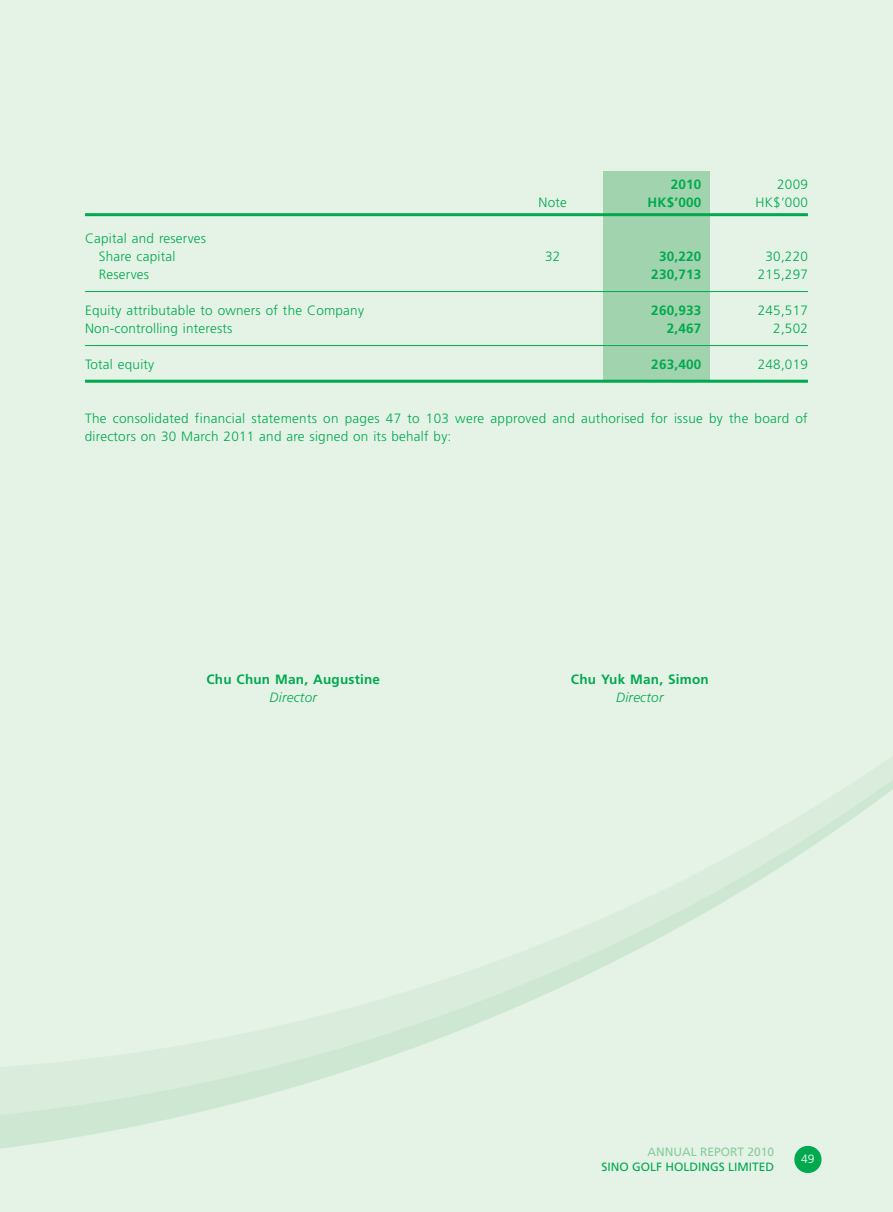
<style>
.page{position:relative;width:893px;height:1212px;background:#e5f3e7}
.page>*{position:absolute;margin:0;border:0;box-sizing:border-box;transform-origin:0 0}
.t1{font:300 13.5px/18px "Frutiger LT Std";letter-spacing:.015em;color:#00a94e}
.t2{font:700 13.5px "Frutiger LT Std";letter-spacing:.015em;color:#00a94e}
.t3{font:italic 300 13.5px "Frutiger LT Std";letter-spacing:.015em;color:#00a94e}
.t4{font:12px/15px "Frutiger LT Std";color:#00a94e;text-align:right}
.t5{font:12px "Frutiger LT Std";color:#88cc9c}
.t6{font:300 12px "Frutiger LT Std";color:#fff}
.s1{color:#88cc9c}
</style>
<div class="page">
<svg style="left:0;top:756px;width:893px;height:418px"></svg>
<div style="left:604px;top:171px;width:106px;height:210px;background:#a1d4ae"></div>
<hr style="left:85px;top:213px;width:723px;height:3px;background:#00a94e">
<hr style="left:85px;top:291px;width:723px;height:1px;background:#00a94e">
<hr style="left:85px;top:345px;width:723px;height:1px;background:#00a94e">
<hr style="left:85px;top:380px;width:723px;height:3px;background:#00a94e">
<div style="left:794px;top:1146px;width:27px;height:27px;background:#00a94e;border-radius:50%"></div>
<p class="t2" style="left:671px;top:176px;width:32px">2010</p>
<p class="t1" style="left:777px;top:175px;width:32px">2009</p>
<p class="t1" style="left:99px;top:229px;width:109px;text-indent:-14px">Capital and reserves<br>Share capital</p>
<p class="t1" style="left:538px;top:193px;width:30px">Note</p>
<p class="t2" style="left:647px;top:194px;width:55px">HK$’000</p>
<p class="t1" style="left:755px;top:193px;width:54px">HK$’000</p>
<p class="t1" style="left:545px;top:247px;width:17px">32</p>
<p class="t2" style="left:659px;top:248px;width:44px">30,220</p>
<p class="t1" style="left:765px;top:247px;width:44px">30,220</p>
<p class="t1" style="left:99px;top:265px;width:52px">Reserves</p>
<p class="t2" style="left:651px;top:266px;width:52px">230,713</p>
<p class="t1" style="left:758px;top:265px;width:52px">215,297</p>
<p class="t1" style="left:85px;top:301px;width:280px">Equity attributable to owners of the Company</p>
<p class="t2" style="left:651px;top:302px;width:52px">260,933</p>
<p class="t1" style="left:758px;top:301px;width:52px">245,517</p>
<p class="t1" style="left:85px;top:319px;width:149px">Non-controlling interests</p>
<p class="t2" style="left:667px;top:320px;width:36px">2,467</p>
<p class="t1" style="left:773px;top:319px;width:36px">2,502</p>
<p class="t1" style="left:85px;top:355px;width:71px">Total equity</p>
<p class="t2" style="left:651px;top:356px;width:52px">263,400</p>
<p class="t1" style="left:758px;top:355px;width:52px">248,019</p>
<p class="t1" style="left:85px;top:409px;width:724px">The consolidated financial statements on pages 47 to 103 were approved and authorised for issue by the board of directors on 30 March 2011 and are signed on its behalf by:</p>
<p class="t2" style="left:206px;top:671px;width:175px">Chu Chun Man, Augustine</p>
<p class="t2" style="left:571px;top:671px;width:139px">Chu Yuk Man, Simon</p>
<p class="t3" style="left:270px;top:689px;width:49px">Director</p>
<p class="t3" style="left:616px;top:689px;width:49px">Director</p>
<p class="t4" style="left:601px;top:1145px;width:174px"><span class="s1">2010<br></span>SINO GOLF HOLDINGS LIMITED</p>
<p class="t6" style="left:801px;top:1152px;width:15px">49</p>
<p class="t5" style="left:648px;top:1145px;width:69px">ANN UAL REPORT</p>
</div>
